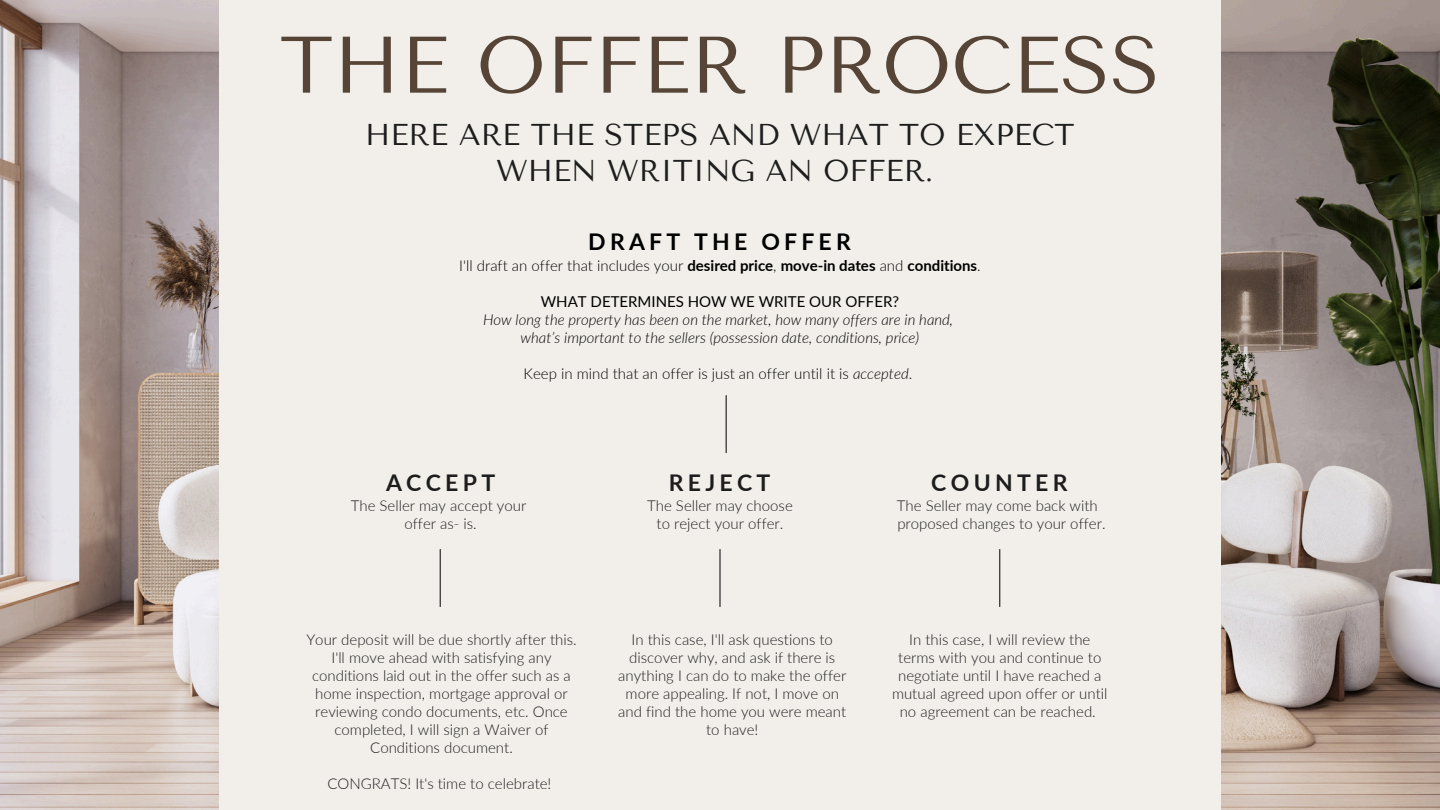
<style>
.page{position:relative;width:1440px;height:810px;background:#f2efea}
.page>*{position:absolute;margin:0;border:0;box-sizing:border-box;transform-origin:0 0}
.t1{font:80px "Tenor Sans";color:#564536}
.t2{font:30px/36px "Tenor Sans";color:#1d1d1d;text-align:center}
.t3{font:700 23px "Lato";letter-spacing:.185em;color:#1d1d1d}
.t4{font:700 23px "Lato";letter-spacing:.185em;color:#000}
.t5{font:300 15px/18px "Lato";color:#1d1d1d;text-align:center}
.t6{font:300 15px "Lato";color:#000}
.t7{font:italic 300 15px/18px "Lato";color:#000;text-align:center}
.t8{font:15px "Lato";color:#000}
.s1{font-weight:700}
.s2{font-style:italic}
</style>
<div class="page">
<hr style="left:726px;top:396px;width:1px;height:57px;background:#000">
<hr style="left:720px;top:549px;width:1px;height:58px;background:#000">
<hr style="left:999px;top:549px;width:1px;height:58px;background:#000">
<hr style="left:440px;top:549px;width:1px;height:58px;background:#000">
<img style="left:0;top:0;width:218px;height:810px">
<img style="left:1222px;top:0;width:218px;height:810px">
<p class="t1" style="left:280px;top:19px;width:882px">THE OFFER PROCESS</p>
<p class="t2" style="left:365px;top:117px;width:711px">HERE ARE THE STEPS AND WHAT TO EXPECT<br>WHEN WRITING AN OFFER.</p>
<p class="t4" style="left:588px;top:227px;width:264px">DRAFT THE OFFER</p>
<p class="t6" style="left:459px;top:256px;width:523px">I'll draft an offer that includes your <span class="s1">desired price</span>, <span class="s1">move-in dates</span> and <span class="s1">conditions</span>.</p>
<p class="t8" style="left:541px;top:292px;width:360px">WHAT DETERMINES HOW WE WRITE OUR OFFER?</p>
<p class="t7" style="left:483px;top:310px;width:472px">How long the property has been on the market, how many offers are in hand, what’s important to the sellers (possession date, conditions, price)</p>
<p class="t6" style="left:524px;top:364px;width:390px">Keep in mind that an offer is just an offer until it is <span class="s2">accepted</span>.</p>
<p class="t3" style="left:386px;top:469px;width:111px">ACCEPT</p>
<p class="t3" style="left:669px;top:469px;width:103px">REJECT</p>
<p class="t3" style="left:931px;top:469px;width:138px">COUNTER</p>
<p class="t5" style="left:647px;top:496px;width:147px">The Seller may choose to reject your offer.</p>
<p class="t5" style="left:897px;top:496px;width:202px">The Seller may come back with</p>
<p class="t5" style="left:351px;top:496px;width:177px">The Seller may accept your</p>
<p class="t5" style="left:404px;top:514px;width:74px">offer as- is.</p>
<p class="t5" style="left:897px;top:514px;width:210px">proposed changes to your offer.</p>
<h1 class="t5" style="left:306px;top:630px;width:272px">Your deposit will be due shortly after this.<br>I'll move ahead with satisfying any conditions laid out in the offer such as a home inspection, mortgage approval or reviewing condo documents, etc. Once completed, I will sign a Waiver of Conditions document.</h1>
<p class="t5" style="left:327px;top:774px;width:225px">CONGRATS! It's time to celebrate!</p>
<p class="t5" style="left:618px;top:630px;width:230px">In this case, I'll ask questions to discover why, and ask if there is anything I can do to make the offer more appealing. If not, I move on and find the home you were meant to have!</p>
<p class="t5" style="left:892px;top:630px;width:217px">In this case, I will review the terms with you and continue to negotiate until I have reached a mutual agreed upon offer or until no agreement can be reached.</p>
</div>
